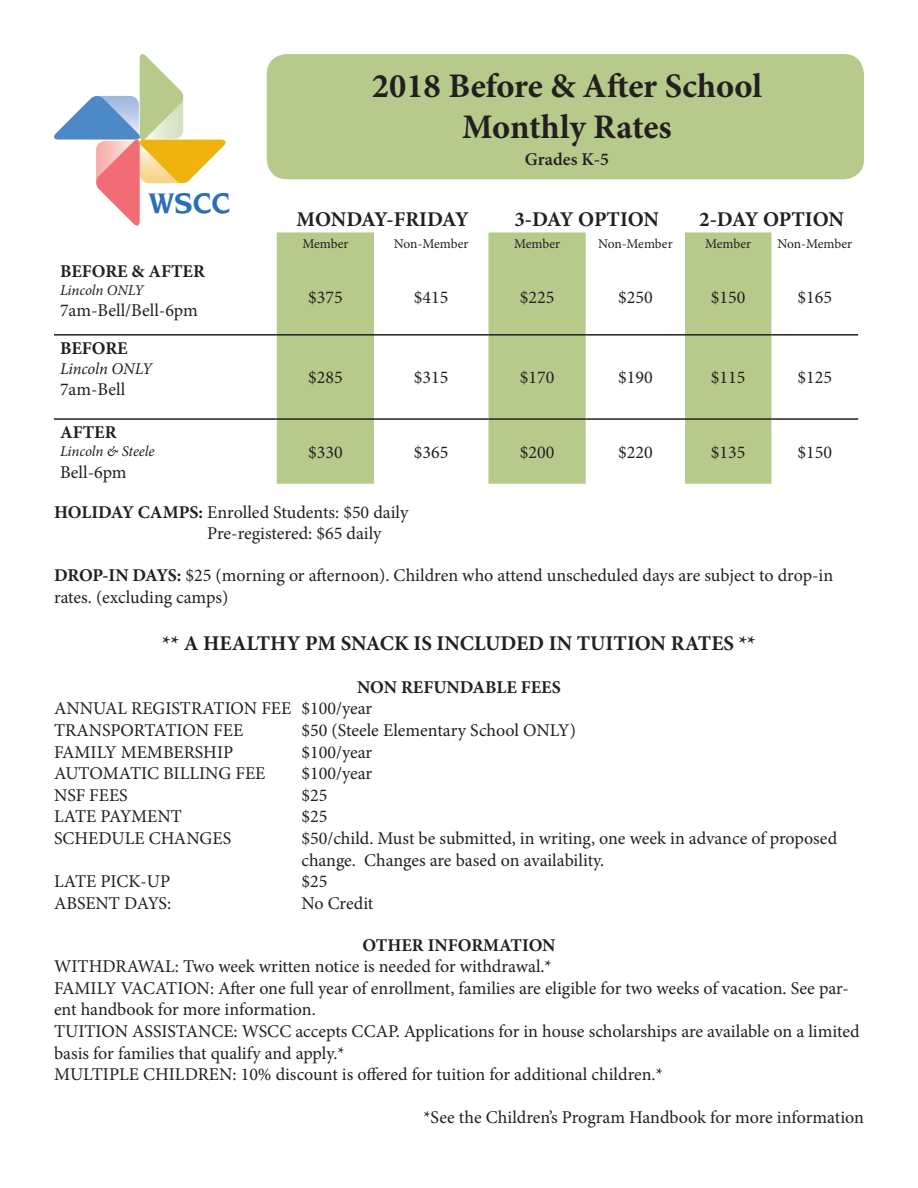
<style>
.page{position:relative;width:918px;height:1188px;background:#fff}
.page>*{position:absolute;margin:0;border:0;box-sizing:border-box;transform-origin:0 0}
.t1{font:700 34.5px/41.4px "Minion Pro";color:#231f20;text-align:center}
.t2{font:700 30.6px "Novarese";color:#296eb7}
.t3{font:700 21px "Minion Pro";color:#231f20}
.t4{font:18px/21.6px "Minion Pro";color:#231f20}
.t5{font:700 18px "Minion Pro";color:#231f20}
.t6{font:600 18px "Minion Pro";color:#231f20}
.t7{font:italic 16.5px "Minion Pro";letter-spacing:-.01em;color:#231f20}
.t8{font:italic 15px "Minion Pro";letter-spacing:-.01em;color:#231f20}
.t9{font:13.5px "Minion Pro";letter-spacing:-.005em;color:#231f20}
.s1{font-weight:700}
</style>
<div class="page">
<svg style="left:54px;top:54px;width:172px;height:172px"></svg>
<div style="left:267px;top:54px;width:597px;height:125px;background:#b5ca8b;border-radius:20px"></div>
<svg style="left:277px;top:232px;width:494px;height:252px;fill:#b5ca8b"></svg>
<hr style="left:54px;top:334px;width:223px;height:2px;background:#231f20">
<hr style="left:277px;top:334px;width:97px;height:2px;background:#231f20">
<hr style="left:374px;top:334px;width:114px;height:2px;background:#231f20">
<hr style="left:488px;top:334px;width:98px;height:2px;background:#231f20">
<hr style="left:586px;top:334px;width:99px;height:2px;background:#231f20">
<hr style="left:685px;top:334px;width:86px;height:2px;background:#231f20">
<hr style="left:771px;top:334px;width:87px;height:2px;background:#231f20">
<hr style="left:54px;top:418px;width:223px;height:2px;background:#231f20">
<hr style="left:277px;top:418px;width:97px;height:2px;background:#231f20">
<hr style="left:374px;top:418px;width:114px;height:2px;background:#231f20">
<hr style="left:488px;top:418px;width:98px;height:2px;background:#231f20">
<hr style="left:586px;top:418px;width:99px;height:2px;background:#231f20">
<hr style="left:685px;top:418px;width:86px;height:2px;background:#231f20">
<hr style="left:771px;top:418px;width:87px;height:2px;background:#231f20">
<p class="t2" style="left:149px;top:186px;width:83px">WSCC</p>
<p class="t5" style="left:60px;top:258px;width:146px">BEFORE &amp; AFTER</p>
<p class="t8" style="left:60px;top:280px;width:85px">Lincoln ONLY</p>
<p class="t4" style="left:60px;top:300px;width:139px">7am-Bell/Bell-6pm</p>
<p class="t5" style="left:60px;top:335px;width:69px">BEFORE</p>
<p class="t7" style="left:60px;top:357px;width:94px">Lincoln ONLY</p>
<p class="t4" style="left:60px;top:379px;width:67px">7am-Bell</p>
<p class="t5" style="left:60px;top:420px;width:58px">AFTER</p>
<p class="t8" style="left:60px;top:441px;width:96px">Lincoln &amp; Steele</p>
<p class="t4" style="left:60px;top:461px;width:68px">Bell-6pm</p>
<p class="t1" style="left:372px;top:65px;width:392px">2018 Before &amp; After School<br>Monthly Rates</p>
<p class="t6" style="left:525px;top:147px;width:86px">Grades K-5</p>
<p class="t3" style="left:296px;top:205px;width:174px">MONDAY-FRIDAY</p>
<p class="t3" style="left:514px;top:205px;width:146px">3-DAY OPTION</p>
<p class="t3" style="left:699px;top:205px;width:146px">2-DAY OPTION</p>
<p class="t9" style="left:302px;top:235px;width:48px">Member</p>
<p class="t9" style="left:394px;top:235px;width:76px">Non-Member</p>
<p class="t9" style="left:514px;top:235px;width:48px">Member</p>
<p class="t9" style="left:598px;top:235px;width:76px">Non-Member</p>
<p class="t9" style="left:705px;top:235px;width:48px">Member</p>
<p class="t9" style="left:777px;top:235px;width:76px">Non-Member</p>
<p class="t4" style="left:308px;top:286px;width:36px">$375</p>
<p class="t4" style="left:414px;top:286px;width:36px">$415</p>
<p class="t4" style="left:520px;top:286px;width:36px">$225</p>
<p class="t4" style="left:618px;top:286px;width:36px">$250</p>
<p class="t4" style="left:711px;top:286px;width:36px">$150</p>
<p class="t4" style="left:798px;top:286px;width:36px">$165</p>
<p class="t4" style="left:308px;top:367px;width:36px">$285</p>
<p class="t4" style="left:414px;top:367px;width:36px">$315</p>
<p class="t4" style="left:520px;top:367px;width:36px">$170</p>
<p class="t4" style="left:618px;top:367px;width:36px">$190</p>
<p class="t4" style="left:711px;top:367px;width:36px">$115</p>
<p class="t4" style="left:798px;top:367px;width:36px">$125</p>
<p class="t4" style="left:308px;top:441px;width:36px">$330</p>
<p class="t4" style="left:414px;top:441px;width:36px">$365</p>
<p class="t4" style="left:520px;top:441px;width:36px">$200</p>
<p class="t4" style="left:618px;top:441px;width:36px">$220</p>
<p class="t4" style="left:711px;top:441px;width:36px">$135</p>
<p class="t4" style="left:798px;top:441px;width:36px">$150</p>
<p class="t4" style="left:207px;top:501px;width:203px;text-indent:-153px"><span class="s1">HOLIDAY CAMPS:</span> Enrolled Students: $50 daily<br>Pre-registered: $65 daily</p>
<p class="t4" style="left:54px;top:565px;width:781px"><span class="s1">DROP-IN DAYS:</span> $25 (morning or afternoon). Children who attend unscheduled days are subject to drop-in rates. (excluding camps)</p>
<p class="t3" style="left:162px;top:628px;width:595px">** A HEALTHY PM SNACK IS INCLUDED IN TUITION RATES **</p>
<p class="t5" style="left:357px;top:674px;width:205px">NON REFUNDABLE FEES</p>
<p class="t4" style="left:54px;top:698px;width:320px">ANNUAL REGISTRATION FEE $100/year</p>
<p class="t4" style="left:54px;top:719px;width:191px">TRANSPORTATION FEE</p>
<p class="t4" style="left:302px;top:719px;width:276px">$50 (Steele Elementary School ONLY)</p>
<p class="t4" style="left:54px;top:741px;width:181px">FAMILY MEMBERSHIP</p>
<p class="t4" style="left:302px;top:741px;width:72px">$100/year</p>
<p class="t4" style="left:54px;top:763px;width:213px">AUTOMATIC BILLING FEE</p>
<p class="t4" style="left:302px;top:763px;width:72px">$100/year</p>
<p class="t4" style="left:54px;top:784px;width:75px">NSF FEES</p>
<p class="t4" style="left:302px;top:784px;width:27px">$25</p>
<p class="t4" style="left:54px;top:806px;width:129px">LATE PAYMENT</p>
<p class="t4" style="left:302px;top:806px;width:27px">$25</p>
<p class="t4" style="left:54px;top:827px;width:179px">SCHEDULE CHANGES</p>
<p class="t4" style="left:302px;top:827px;width:537px">$50/child. Must be submitted, in writing, one week in advance of proposed change. Changes are based on availability.</p>
<p class="t4" style="left:54px;top:871px;width:118px">LATE PICK-UP</p>
<p class="t4" style="left:302px;top:871px;width:27px">$25</p>
<p class="t4" style="left:54px;top:892px;width:119px">ABSENT DAYS:</p>
<p class="t4" style="left:302px;top:892px;width:73px">No Credit</p>
<p class="t5" style="left:362px;top:932px;width:195px">OTHER INFORMATION</p>
<p class="t4" style="left:54px;top:956px;width:499px">WITHDRAWAL: Two week written notice is needed for withdrawal.*</p>
<p class="t4" style="left:54px;top:977px;width:796px">FAMILY VACATION: After one full year of enrollment, families are eligible for two weeks of vacation. See par&shy;ent handbook for more information.</p>
<p class="t4" style="left:54px;top:1020px;width:807px">TUITION ASSISTANCE: WSCC accepts CCAP. Applications for in house scholarships are available on a limited basis for families that qualify and apply.*</p>
<p class="t4" style="left:54px;top:1064px;width:611px">MULTIPLE CHILDREN: 10% discount is offered for tuition for additional children.*</p>
<p class="t4" style="left:423px;top:1107px;width:442px">*See the Children’s Program Handbook for more information</p>
</div>
